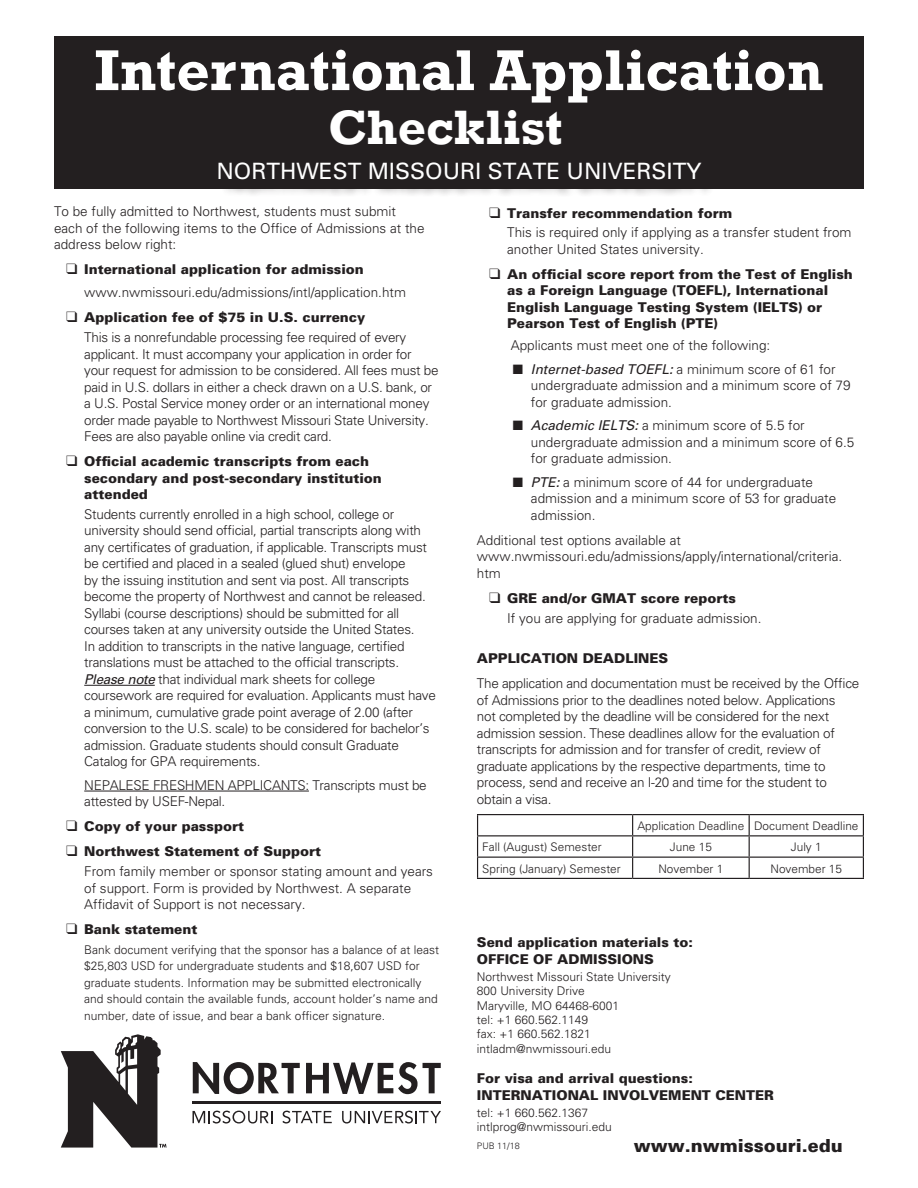
<style>
.page{position:relative;width:918px;height:1188px;background:#fff}
.page>*{position:absolute;margin:0;border:0;box-sizing:border-box;transform-origin:0 0}
.t1{font:700 58.5px "Rockwell";color:#fff}
.t2{font:700 49.5px "Rockwell";color:#fff}
.t3{font:22.5px "Univers";color:#fff}
.t4{font:900 18px "Univers";color:#231f20}
.hvn_list2{font:300 13.5px/16.5px "Univers";letter-spacing:-.02em;color:#231f20}
.hvn_list2-2{font:300 13.5px/16.5px "Univers";color:#231f20}
.hvn_list2-3{font:900 13.5px/16.5px "Univers";color:#231f20}
.hvn_body2{font:300 13.5px/16.5px "Univers";letter-spacing:-.02em;color:#231f20}
.hvn_body2-2{font:300 13.5px/16.5px "Univers";color:#231f20}
.helvetica_neue_light{font:900 13.5px/16.2px "Univers";color:#231f20}
.title2{font:900 13.5px "Univers";color:#231f20}
.hvn_list2-4{font:300 12px/16.5px "Univers";color:#231f20}
.t5{font:300 11.85px "Univers";color:#231f20}
.t6{font:300 9px "Univers";color:#231f20}
.s1{font-weight:400;font-style:italic}
</style>
<div class="page">
<hr style="left:84px;top:685px;width:71px;height:1px;background:#231f20">
<hr style="left:84px;top:791px;width:225px;height:1px;background:#231f20">
<div style="left:54px;top:36px;width:810px;height:153px;background:#231f20"></div>
<div style="left:221px;top:164px;width:498px;height:33px;background:#231f20;opacity:.75"></div>
<div style="left:213px;top:156px;width:494px;height:29px;background:#231f20"></div>
<hr style="left:477px;top:814px;width:156px;height:1px;background:#231f20">
<hr style="left:633px;top:814px;width:116px;height:1px;background:#231f20">
<hr style="left:749px;top:814px;width:115px;height:1px;background:#231f20">
<hr style="left:477px;top:835px;width:156px;height:1px;background:#231f20">
<hr style="left:633px;top:835px;width:116px;height:1px;background:#231f20">
<hr style="left:749px;top:835px;width:115px;height:1px;background:#231f20">
<hr style="left:477px;top:857px;width:156px;height:1px;background:#231f20">
<svg style="left:477px;top:815px;width:1px;height:63px"></svg>
<hr style="left:633px;top:857px;width:116px;height:1px;background:#231f20">
<svg style="left:632px;top:815px;width:1px;height:63px"></svg>
<hr style="left:749px;top:857px;width:115px;height:1px;background:#231f20">
<svg style="left:749px;top:815px;width:1px;height:63px"></svg>
<svg style="left:863px;top:815px;width:1px;height:63px"></svg>
<hr style="left:477px;top:878px;width:156px;height:1px;background:#231f20">
<hr style="left:633px;top:878px;width:116px;height:1px;background:#231f20">
<hr style="left:749px;top:878px;width:115px;height:1px;background:#231f20">
<hr style="left:193px;top:1102px;width:248px;height:2px;background:#231f20">
<svg style="left:193px;top:1062px;width:107px;height:32px"></svg>
<svg style="left:306px;top:1062px;width:135px;height:32px"></svg>
<svg style="left:193px;top:1111px;width:80px;height:13px"></svg>
<svg style="left:282px;top:1111px;width:50px;height:13px"></svg>
<svg style="left:342px;top:1111px;width:99px;height:13px"></svg>
<svg style="left:60px;top:1034px;width:107px;height:114px"></svg>
<p class="t1" style="left:95px;top:35px;width:730px">International Application</p>
<p class="t2" style="left:328px;top:97px;width:236px">Checklist</p>
<p class="t3" style="left:216px;top:157px;width:487px">NORTHWEST MISSOURI STATE UNIVERSITY</p>
<p class="hvn_body2-2" style="left:54px;top:203px;width:372px">To be fully admitted to Northwest, students must submit each of the following items to the Office of Admissions at the address below right:</p>
<p class="hvn_list2-3" style="left:84px;top:261px;width:281px">International application for admission</p>
<p class="hvn_list2-2" style="left:84px;top:284px;width:323px">www.nwmissouri.edu/admissions/intl/application.htm</p>
<p class="hvn_list2-3" style="left:84px;top:309px;width:283px">Application fee of $75 in U.S. currency</p>
<p class="hvn_list2" style="left:84px;top:329px;width:356px">This is a nonrefundable processing fee required of every applicant. It must accompany your application in order for your request for admission to be considered. All fees must be paid in U.S. dollars in either a check drawn on a U.S. bank, or a U.S. Postal Service money order or an international money order made payable to Northwest Missouri State University.<br>Fees are also payable online via credit card.</p>
<p class="hvn_list2-3" style="left:84px;top:453px;width:299px">Official academic transcripts from each secondary and post-secondary institution attended</p>
<p class="hvn_list2" style="left:84px;top:506px;width:353px">Students currently enrolled in a high school, college or university should send official, partial transcripts along with any certificates of graduation, if applicable. Transcripts must be certified and placed in a sealed (glued shut) envelope<br>by the issuing institution and sent via post. All transcripts become the property of Northwest and cannot be released.<br>Syllabi (course descriptions) should be submitted for all courses taken at any university outside the United States.<br>In addition to transcripts in the native language, certified translations must be attached to the official transcripts.<br><span class="s1">Please note</span> that individual mark sheets for college coursework are required for evaluation. Applicants must have a minimum, cumulative grade point average of 2.00 (after conversion to the U.S. scale) to be considered for bachelor’s admission. Graduate students should consult Graduate Catalog for GPA requirements.</p>
<p class="hvn_list2" style="left:84px;top:776px;width:344px">NEPALESE FRESHMEN APPLICANTS: Transcripts must be attested by USEF-Nepal.</p>
<p class="hvn_list2-3" style="left:84px;top:818px;width:161px">Copy of your passport</p>
<p class="hvn_list2-3" style="left:84px;top:843px;width:238px">Northwest Statement of Support</p>
<p class="hvn_list2-2" style="left:84px;top:863px;width:350px">From family member or sponsor stating amount and years of support. Form is provided by Northwest. A separate<br>Affidavit of Support is not necessary.</p>
<p class="hvn_list2-3" style="left:84px;top:921px;width:115px">Bank statement</p>
<p class="hvn_list2-4" style="left:84px;top:941px;width:356px">Bank document verifying that the sponsor has a balance of at least $25,803 USD for undergraduate students and $18,607 USD for graduate students. Information may be submitted electronically and should contain the available funds, account holder’s name and number, date of issue, and bear a bank officer signature.</p>
<p class="helvetica_neue_light" style="left:477px;top:934px;width:217px">Send application materials to:<br>OFFICE OF ADMISSIONS</p>
<p class="hvn_list2-3" style="left:507px;top:204px;width:226px">Transfer recommendation form</p>
<p class="hvn_list2-2" style="left:507px;top:224px;width:346px">This is required only if applying as a transfer student from another United States university.</p>
<p class="hvn_list2-3" style="left:507px;top:265px;width:347px">An official score report from the Test of English as a Foreign Language (TOEFL), International English Language Testing System (IELTS) or Pearson Test of English (PTE)</p>
<p class="hvn_list2-2" style="left:511px;top:336px;width:261px">Applicants must meet one of the following:</p>
<p class="hvn_list2-2" style="left:531px;top:360px;width:321px;text-indent:-18px">■ <span class="s1">Internet-based TOEFL:</span> a minimum score of 61 for undergraduate admission and a minimum score of 79 for graduate admission.</p>
<p class="hvn_list2-2" style="left:531px;top:417px;width:325px;text-indent:-18px">■ <span class="s1">Academic IELTS:</span> a minimum score of 5.5 for undergraduate admission and a minimum score of 6.5 for graduate admission.</p>
<p class="hvn_list2-2" style="left:531px;top:474px;width:307px;text-indent:-18px">■ <span class="s1">PTE:</span> a minimum score of 44 for undergraduate admission and a minimum score of 53 for graduate admission.</p>
<p class="hvn_list2-2" style="left:477px;top:532px;width:367px">Additional test options available at www.nwmissouri.edu/admissions/apply/international/criteria. htm</p>
<p class="hvn_list2-3" style="left:507px;top:590px;width:230px">GRE and/or GMAT score reports</p>
<p class="hvn_list2-2" style="left:507px;top:609px;width:256px">If you are applying for graduate admission.</p>
<p class="title2" style="left:477px;top:649px;width:193px">APPLICATION DEADLINES</p>
<p class="hvn_body2" style="left:477px;top:675px;width:384px">The application and documentation must be received by the Office of Admissions prior to the deadlines noted below. Applications<br>not completed by the deadline will be considered for the next admission session. These deadlines allow for the evaluation of transcripts for admission and for transfer of credit, review of graduate applications by the respective departments, time to process, send and receive an I-20 and time for the student to obtain a visa.</p>
<p class="t5" style="left:637px;top:819px;width:109px">Application Deadline</p>
<p class="t5" style="left:754px;top:819px;width:106px">Document Deadline</p>
<p class="t5" style="left:482px;top:840px;width:121px">Fall (August) Semester</p>
<p class="t5" style="left:670px;top:840px;width:44px">June 15</p>
<p class="t5" style="left:791px;top:840px;width:32px">July 1</p>
<p class="t5" style="left:482px;top:861px;width:140px">Spring (January) Semester</p>
<p class="t5" style="left:658px;top:861px;width:66px">November 1</p>
<p class="t5" style="left:771px;top:861px;width:73px">November 15</p>
<p class="hvn_list2-4" style="left:477px;top:968px;width:195px">Northwest Missouri State University</p>
<p class="hvn_list2-4" style="left:477px;top:982px;width:110px">800 University Drive</p>
<p class="hvn_list2-4" style="left:477px;top:997px;width:144px">Maryville, MO 64468-6001</p>
<p class="hvn_list2-4" style="left:477px;top:1011px;width:113px">tel: +1 660.562.1149</p>
<p class="hvn_list2-4" style="left:477px;top:1025px;width:115px">fax: +1 660.562.1821</p>
<p class="hvn_list2-4" style="left:477px;top:1040px;width:136px">intladm@nwmissouri.edu</p>
<p class="helvetica_neue_light" style="left:477px;top:1070px;width:298px">For visa and arrival questions:<br>INTERNATIONAL INVOLVEMENT CENTER</p>
<p class="hvn_list2-4" style="left:477px;top:1104px;width:113px">tel: +1 660.562.1367</p>
<p class="hvn_list2-4" style="left:477px;top:1118px;width:136px">intlprog@nwmissouri.edu</p>
<p class="t6" style="left:477px;top:1140px;width:44px">PUB 11/18</p>
<p class="t4" style="left:634px;top:1134px;width:210px">www.nwmissouri.edu</p>
</div>
